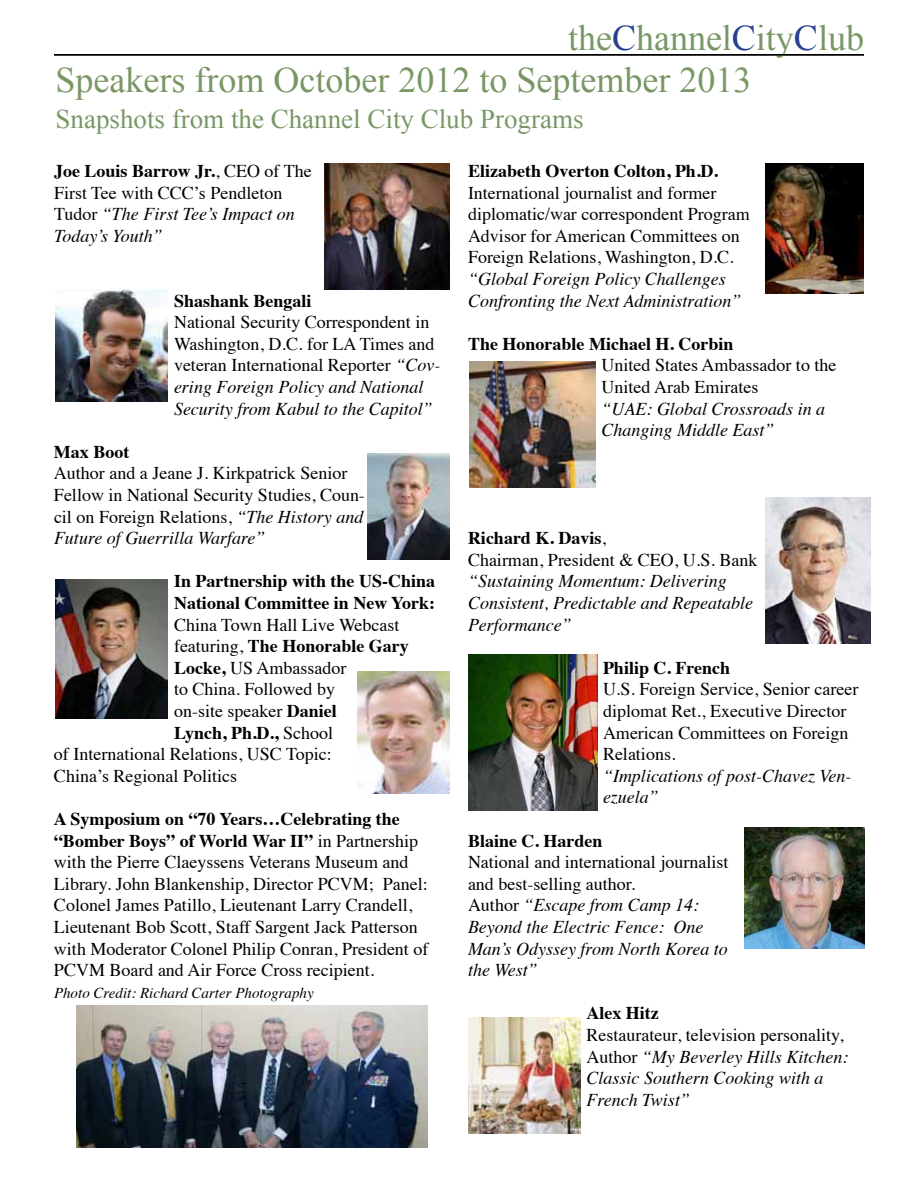
<style>
.page{position:relative;width:918px;height:1188px;background:#fff}
.page>*{position:absolute;margin:0;border:0;box-sizing:border-box;transform-origin:0 0}
.t1{font:36px/42.2px "Times New Roman";color:#799765}
.t2{font:27px "Times New Roman";color:#799765}
.t3{font:18px/21.6px "Times";color:#000}
.t4{font:italic 18px/21.6px "Times";color:#000}
.t5{font:700 18px/21.6px "Times";color:#000}
.t6{font:italic 15px "Times";color:#000}
.s1{color:#25408f}
.s2{font-weight:700}
.s3{font-style:italic}
.s4{font-weight:400}
.s5{font-style:normal}
</style>
<div class="page">
<hr style="left:54px;top:54px;width:810px;height:2px;background:#000">
<img style="left:324px;top:164px;width:126px;height:126px">
<img style="left:56px;top:290px;width:112px;height:112px">
<img style="left:368px;top:453px;width:82px;height:107px">
<img style="left:56px;top:579px;width:112px;height:139px">
<img style="left:357px;top:671px;width:93px;height:122px">
<img style="left:76px;top:1006px;width:352px;height:141px">
<img style="left:766px;top:164px;width:98px;height:130px">
<img style="left:470px;top:362px;width:126px;height:126px">
<img style="left:766px;top:498px;width:105px;height:145px">
<img style="left:468px;top:654px;width:129px;height:157px">
<img style="left:744px;top:827px;width:120px;height:121px">
<img style="left:468px;top:1018px;width:112px;height:116px">
<h1 class="t1" style="left:55px;top:16px;width:810px;text-indent:513px">the<span class="s1">C</span>hannel<span class="s1">C</span>ity<span class="s1">C</span>lub<br>Speakers from October 2012 to September 2013</h1>
<h2 class="t2" style="left:56px;top:101px;width:530px">Snapshots from the Channel City Club Programs</h2>
<p class="t5" style="left:468px;top:158px;width:252px">Elizabeth Overton Colton, Ph.D.</p>
<p class="t3" style="left:468px;top:180px;width:283px">International journalist and former diplomatic/war correspondent Program Advisor for American Committees on Foreign Relations, Washington, D.C.</p>
<p class="t4" style="left:468px;top:267px;width:275px">“Global Foreign Policy Challenges<br>Confronting the Next Administration”</p>
<p class="t5" style="left:468px;top:331px;width:267px">The Honorable Michael H. Corbin</p>
<p class="t3" style="left:602px;top:353px;width:236px">United States Ambassador to the<br>United Arab Emirates</p>
<p class="t4" style="left:602px;top:397px;width:225px">“UAE: Global Crossroads in a<br>Changing Middle East”</p>
<p class="t3" style="left:54px;top:159px;width:259px"><span class="s2">Joe Louis Barrow Jr.</span>, CEO of The<br>First Tee with CCC’s Pendleton<br>Tudor <span class="s3">“The First Tee’s Impact on<br>Today’s Youth”</span></p>
<p class="t5" style="left:174px;top:288px;width:139px">Shashank Bengali</p>
<p class="t3" style="left:174px;top:310px;width:268px">National Security Correspondent in Washington, D.C. for LA Times and veteran International Reporter <span class="s3">“Cov&shy;ering Foreign Policy and National Security from Kabul to the Capitol”</span></p>
<p class="t5" style="left:54px;top:439px;width:77px">Max Boot</p>
<p class="t3" style="left:54px;top:461px;width:312px">Author and a Jeane J. Kirkpatrick Senior Fellow in National Security Studies, Coun&shy;cil on Foreign Relations, <span class="s3">“The History and Future of Guerrilla Warfare”</span></p>
<p class="t5" style="left:174px;top:569px;width:263px">In Partnership with the US-China<br>National Committee in New York:</p>
<p class="t3" style="left:174px;top:612px;width:227px">China Town Hall Live Webcast</p>
<p class="t5" style="left:174px;top:633px;width:236px"><span class="s4">featuring,</span> The Honorable Gary</p>
<p class="t3" style="left:174px;top:655px;width:174px"><span class="s2">Locke,</span> US Ambassador</p>
<p class="t3" style="left:174px;top:677px;width:163px">to China. Followed by</p>
<p class="t3" style="left:174px;top:699px;width:164px">on-site speaker <span class="s2">Daniel</span></p>
<p class="t5" style="left:174px;top:720px;width:161px">Lynch, Ph.D., <span class="s4">School</span></p>
<p class="t3" style="left:54px;top:742px;width:279px">of International Relations, USC Topic:</p>
<p class="t3" style="left:54px;top:763px;width:185px">China’s Regional Politics</p>
<p class="t3" style="left:54px;top:807px;width:376px"><span class="s2">A Symposium on “70 Years…Celebrating the “Bomber Boys” of World War II”</span> in Partnership with the Pierre Claeyssens Veterans Museum and Library. John Blankenship, Director PCVM; Panel:<br>Colonel James Patillo, Lieutenant Larry Crandell, Lieutenant Bob Scott, Staff Sargent Jack Patterson with Moderator Colonel Philip Conran, President of PCVM Board and Air Force Cross recipient.</p>
<p class="t6" style="left:54px;top:980px;width:261px">Photo Credit: Richard Carter Photography</p>
<p class="t3" style="left:468px;top:526px;width:291px"><span class="s2">Richard K. Davis</span>,<br>Chairman, President &amp; CEO, U.S. Bank</p>
<p class="t4" style="left:468px;top:569px;width:287px">“Sustaining Momentum: Delivering<br>Consistent, Predictable and Repeatable<br>Performance”</p>
<p class="t5" style="left:603px;top:655px;width:129px">Philip C. French</p>
<p class="t3" style="left:603px;top:677px;width:257px">U.S. Foreign Service, Senior career diplomat Ret., Executive Director<br>American Committees on Foreign<br>Relations.</p>
<p class="t4" style="left:603px;top:764px;width:250px">“Implications of post-Chavez Ven&shy;ezuela”</p>
<p class="t5" style="left:468px;top:828px;width:136px">Blaine C. Harden</p>
<p class="t4" style="left:468px;top:850px;width:262px"><span class="s5">National and international journalist and best-selling author.<br>Author</span> “Escape from Camp 14:<br>Beyond the Electric Fence: One<br>Man’s Odyssey from North Korea to the West”</p>
<p class="t5" style="left:586px;top:1001px;width:74px">Alex Hitz</p>
<p class="t4" style="left:586px;top:1023px;width:263px"><span class="s5">Restaurateur, television personality,<br>Author</span> “My Beverley Hills Kitchen:<br>Classic Southern Cooking with a<br>French Twist”</p>
</div>
